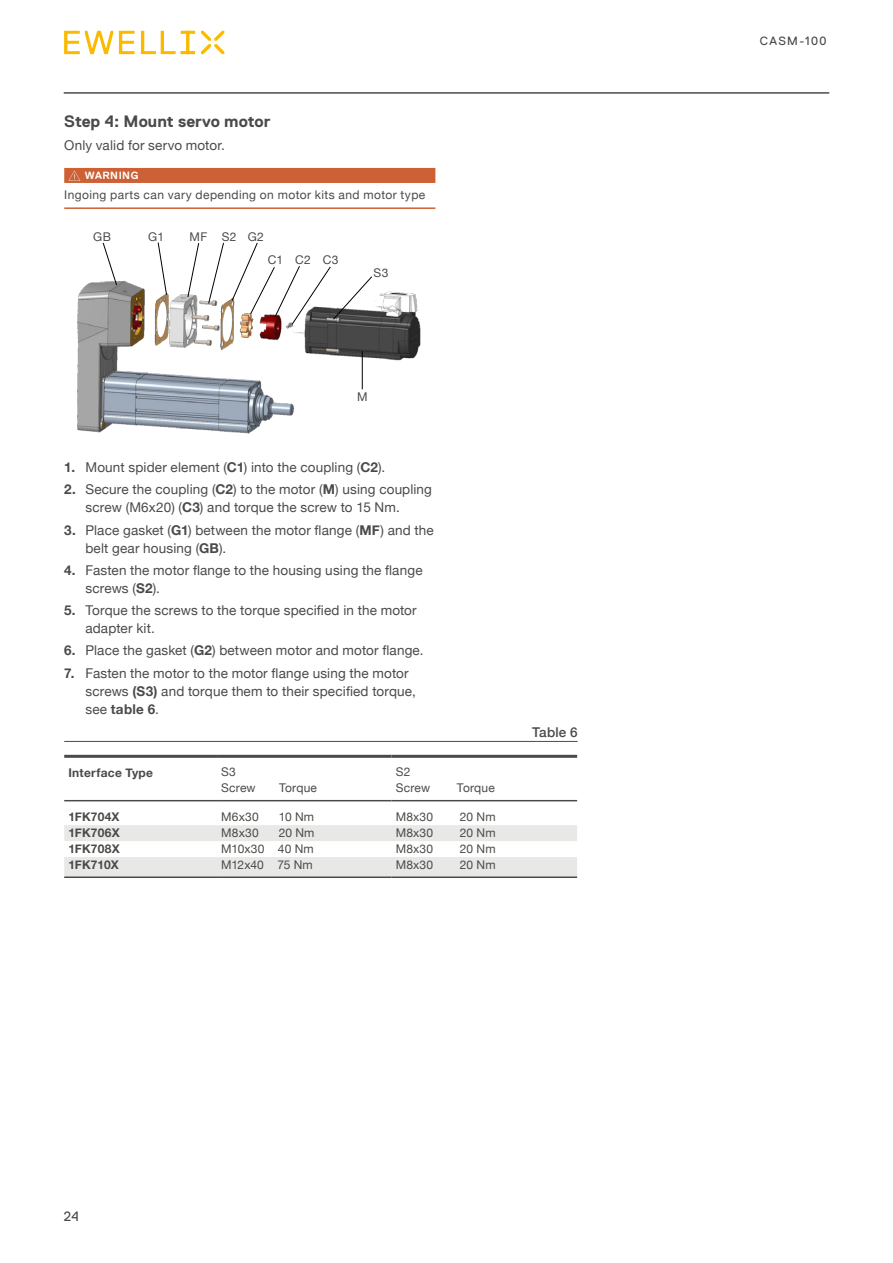
<style>
.page{position:relative;width:893px;height:1263px;background:#fff}
.page>*{position:absolute;margin:0;border:0;box-sizing:border-box;transform-origin:0 0}
.t1{font:700 16.5px "Replica Std";color:#4a4a49}
.t2{font:13.5px/18px "Helvetica Neue";letter-spacing:.01em;color:#4a4a49}
.t3{font:500 13.5px "Helvetica Neue";letter-spacing:.01em;color:#4a4a49}
.t4{font:13.5px "Replica Std";color:#4a4a49}
.t5{font:12px "Helvetica Neue";letter-spacing:.015em;color:#4a4a49}
.t6{font:12px "Helvetica Neue";letter-spacing:.035em;color:#4a4a49}
.t7{font:700 12px "Helvetica Neue";letter-spacing:.01em;color:#4a4a49}
.t8{font:12px "Helvetica Neue";letter-spacing:-.015em;color:#4a4a49}
.t9{font:12px "Replica Std";letter-spacing:.115em;color:#4a4a49}
.t10{font:700 10.5px "Replica Std";letter-spacing:.045em;color:#fff}
.s1{font-weight:700}
</style>
<div class="page">
<svg style="left:64px;top:31px;width:131px;height:23px"></svg>
<svg style="left:201px;top:31px;width:23px;height:23px"></svg>
<hr style="left:64px;top:93px;width:765px;height:1px;background:#4a4a49">
<div style="left:64px;top:168px;width:371px;height:15px;background:#cd6035"></div>
<hr style="left:64px;top:207px;width:371px;height:2px;background:#cd6035">
<svg style="left:68px;top:170px;width:12px;height:11px"></svg>
<img style="left:77px;top:280px;width:344px;height:154px">
<svg style="left:208px;top:242px;width:16px;height:62px"></svg>
<hr style="left:362px;top:351px;width:1px;height:38px;background:#000">
<svg style="left:102px;top:242px;width:16px;height:44px"></svg>
<svg style="left:157px;top:242px;width:10px;height:53px"></svg>
<svg style="left:187px;top:243px;width:13px;height:55px"></svg>
<hr style="left:64px;top:741px;width:514px;height:1px;background:#4a4a49">
<svg style="left:64px;top:825px;width:513px;height:51px"></svg>
<hr style="left:64px;top:755px;width:153px;height:3px;background:#4a4a49">
<hr style="left:217px;top:755px;width:175px;height:3px;background:#4a4a49">
<hr style="left:392px;top:755px;width:185px;height:3px;background:#4a4a49">
<hr style="left:64px;top:876px;width:153px;height:2px;background:#4a4a49">
<hr style="left:217px;top:876px;width:175px;height:2px;background:#4a4a49">
<hr style="left:392px;top:876px;width:185px;height:2px;background:#4a4a49">
<hr style="left:64px;top:800px;width:153px;height:1px;background:#4a4a49">
<hr style="left:217px;top:800px;width:175px;height:1px;background:#4a4a49">
<hr style="left:392px;top:800px;width:185px;height:1px;background:#4a4a49">
<svg style="left:231px;top:242px;width:142px;height:83px"></svg>
<p class="t1" style="left:64px;top:113px;width:208px">Step 4: Mount servo motor</p>
<p class="t2" style="left:64px;top:137px;width:162px">Only valid for servo motor.</p>
<p class="t10" style="left:85px;top:169px;width:55px">WARNING</p>
<p class="t6" style="left:64px;top:187px;width:363px">Ingoing parts can vary depending on motor kits and motor type</p>
<p class="t5" style="left:93px;top:228px;width:19px">GB</p>
<p class="t5" style="left:148px;top:228px;width:17px">G1</p>
<p class="t5" style="left:190px;top:228px;width:76px">MF S2 G2</p>
<p class="t5" style="left:268px;top:251px;width:72px">C1 C2 C3</p>
<p class="t5" style="left:373px;top:264px;width:16px">S3</p>
<p class="t5" style="left:357px;top:388px;width:12px">M</p>
<p class="t2" style="left:64px;top:459px;width:323px"><span class="s1">1.</span> Mount spider element (<span class="s1">C1</span>) into the coupling (<span class="s1">C2</span>).</p>
<p class="t2" style="left:85px;top:481px;width:348px;text-indent:-21px"><span class="s1">2.</span> Secure the coupling (<span class="s1">C2</span>) to the motor (<span class="s1">M</span>) using coupling screw (M6x20) (<span class="s1">C3</span>) and torque the screw to 15 Nm.</p>
<p class="t2" style="left:85px;top:522px;width:350px;text-indent:-21px"><span class="s1">3.</span> Place gasket (<span class="s1">G1</span>) between the motor flange (<span class="s1">MF</span>) and the belt gear housing (<span class="s1">GB</span>).</p>
<p class="t2" style="left:85px;top:562px;width:339px;text-indent:-21px"><span class="s1">4.</span> Fasten the motor flange to the housing using the flange screws (<span class="s1">S2</span>).</p>
<p class="t2" style="left:85px;top:602px;width:333px;text-indent:-21px"><span class="s1">5.</span> Torque the screws to the torque specified in the motor adapter kit.</p>
<p class="t2" style="left:64px;top:642px;width:361px"><span class="s1">6.</span> Place the gasket (<span class="s1">G2</span>) between motor and motor flange.</p>
<p class="t2" style="left:85px;top:665px;width:332px;text-indent:-21px"><span class="s1">7.</span> Fasten the motor to the motor flange using the motor screws <span class="s1">(S3)</span> and torque them to their specified torque, see <span class="s1">table 6</span>.</p>
<p class="t7" style="left:68px;top:763px;width:86px">Interface Type</p>
<p class="t5" style="left:221px;top:763px;width:16px">S3</p>
<p class="t5" style="left:396px;top:763px;width:16px">S2</p>
<p class="t5" style="left:221px;top:779px;width:36px">Screw</p>
<p class="t5" style="left:279px;top:779px;width:39px">Torque</p>
<p class="t5" style="left:396px;top:779px;width:36px">Screw</p>
<p class="t5" style="left:457px;top:779px;width:39px">Torque</p>
<p class="t7" style="left:68px;top:807px;width:53px">1FK704X</p>
<p class="t5" style="left:221px;top:808px;width:39px">M6x30</p>
<p class="t5" style="left:279px;top:808px;width:37px">10 Nm</p>
<p class="t5" style="left:396px;top:808px;width:39px">M8x30</p>
<p class="t5" style="left:460px;top:808px;width:37px">20 Nm</p>
<p class="t7" style="left:68px;top:823px;width:53px">1FK706X</p>
<p class="t5" style="left:221px;top:824px;width:39px">M8x30</p>
<p class="t5" style="left:279px;top:824px;width:37px">20 Nm</p>
<p class="t5" style="left:396px;top:824px;width:39px">M8x30</p>
<p class="t5" style="left:460px;top:824px;width:37px">20 Nm</p>
<p class="t7" style="left:68px;top:839px;width:53px">1FK708X</p>
<p class="t5" style="left:221px;top:840px;width:94px">M10x30 40 Nm</p>
<p class="t5" style="left:396px;top:840px;width:39px">M8x30</p>
<p class="t5" style="left:460px;top:840px;width:37px">20 Nm</p>
<p class="t7" style="left:68px;top:855px;width:52px">1FK710X</p>
<p class="t8" style="left:221px;top:856px;width:93px">M12x40 75 Nm</p>
<p class="t5" style="left:396px;top:856px;width:39px">M8x30</p>
<p class="t5" style="left:460px;top:856px;width:37px">20 Nm</p>
<p class="t3" style="left:532px;top:721px;width:47px">Table 6</p>
<p class="t4" style="left:64px;top:1209px;width:17px">24</p>
<p class="t9" style="left:760px;top:34px;width:68px">CASM-100</p>
</div>
